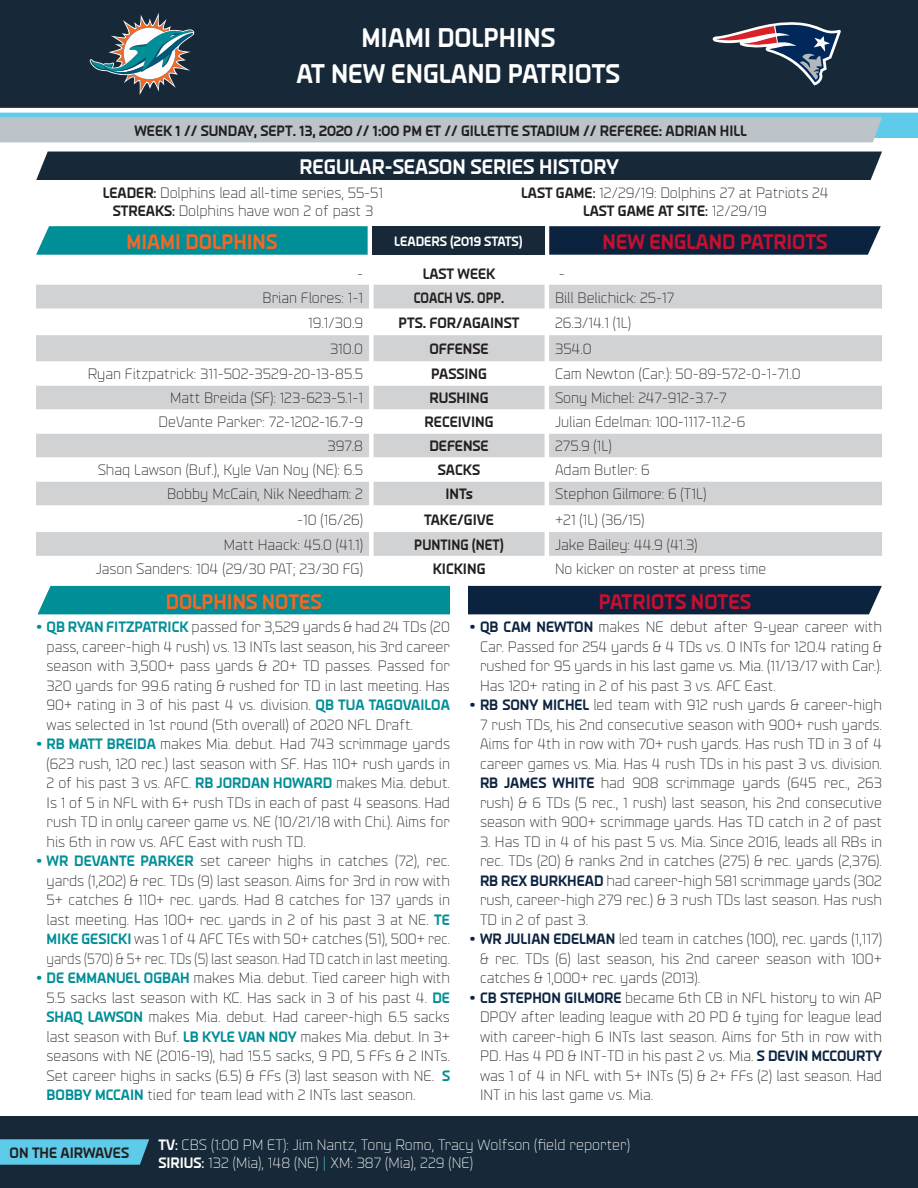
<style>
.page{position:relative;width:918px;height:1188px;background:#fff}
.page>*{position:absolute;margin:0;border:0;box-sizing:border-box;transform-origin:0 0}
.t1{font:700 27px "Endzone Tech Cond";color:#fff}
.t2{font:700 21px "Endzone Tech Cond";color:#c8102e}
.t3{font:700 21px "Endzone Tech Cond";color:#fff}
.t4{font:700 21px "Endzone Tech Cond";color:#f36824}
.t5{font:300 15px/19.5px "Endzone Tech Cond";color:#231f20;text-align:justify}
.t6{font:700 15px "Endzone Tech Cond";color:#231f20}
.t7{font:300 15px "Endzone Tech Cond";color:#fff}
.t8{font:700 15px "Endzone Tech Cond";color:#231f20;scale:.9 1}
.t9{font:700 15px "Endzone Tech Cond";color:#231f20;scale:.94 1}
.t10{font:700 13.5px "Endzone Tech Cond";color:#fff}
.s1{font-weight:700}
.s2{font-weight:500}
.s3{font-weight:300}
.s4{font-weight:700;color:#008e97}
.s5{font-weight:700;color:#0c2340}
.s6{color:#5dcbe9}
</style>
<div class="page">
<div style="left:36px;top:152px;width:846px;height:28px;background:#172938"></div>
<div style="left:0;top:0;width:918px;height:108px;background:#172938"></div>
<div style="left:0;top:112px;width:918px;height:26px;background:#5dcbe9"></div>
<div style="left:0;top:117px;width:882px;height:25px;background:#bcc4c9"></div>
<hr style="left:0;top:112px;width:918px;height:1px;background:#fff">
<svg style="left:713px;top:22px;width:128px;height:63px"></svg>
<div style="left:0;top:1116px;width:918px;height:72px;background:#172938"></div>
<svg style="left:0;top:1139px;width:149px;height:26px;background:#59c2df"></svg>
<div style="left:38px;top:586px;width:412px;height:28px;background:#008e97"></div>
<div style="left:468px;top:586px;width:414px;height:28px;background:#0c2340"></div>
<div style="left:36px;top:285px;width:846px;height:24px;background:#d1d2d4"></div>
<svg style="left:36px;top:335px;width:846px;height:221px;fill:#d1d2d4"></svg>
<svg style="left:36px;top:226px;width:332px;height:29px;background:#09929a"></svg>
<svg style="left:549px;top:226px;width:332px;height:29px;background:#142b46"></svg>
<svg style="left:90px;top:13px;width:104px;height:82px"></svg>
<div style="left:372px;top:226px;width:173px;height:29px;background:#172938"></div>
<p class="t1" style="left:361px;top:20px;width:195px">MIAMI DOLPHINS</p>
<p class="t1" style="left:297px;top:56px;width:325px">AT NEW ENGLAND PATRIOTS</p>
<p class="t6" style="left:134px;top:121px;width:614px">WEEK 1 // SUNDAY, SEPT. 13, 2020 // 1:00 PM ET // GILLETTE STADIUM // REFEREE: ADRIAN HILL</p>
<p class="t3" style="left:299px;top:154px;width:321px">REGULAR-SEASON SERIES HISTORY</p>
<p class="t5" style="left:103px;top:182px;width:282px"><span class="s1">LEADER</span><span class="s2">:</span> Dolphins lead all-time series, 55-51</p>
<p class="t5" style="left:113px;top:200px;width:262px"><span class="s1">STREAKS</span><span class="s2">:</span> Dolphins have won 2 of past 3</p>
<p class="t5" style="left:521px;top:182px;width:309px"><span class="s1">LAST GAME</span><span class="s2">:</span> 12/29/19: Dolphins 27 at Patriots 24</p>
<p class="t6" style="left:583px;top:201px;width:185px">LAST GAME AT SITE<span class="s2">:</span> <span class="s3">12/29/19</span></p>
<p class="t4" style="left:127px;top:228px;width:152px">MIAMI DOLPHINS</p>
<p class="t10" style="left:394px;top:233px;width:130px">LEADERS (2019 STATS)</p>
<p class="t2" style="left:603px;top:228px;width:226px">NEW ENGLAND PATRIOTS</p>
<p class="t5" style="left:357px;top:263px;width:7px">-</p>
<p class="t6" style="left:423px;top:264px;width:74px">LAST WEEK</p>
<p class="t5" style="left:559px;top:263px;width:7px">-</p>
<p class="t5" style="left:263px;top:287px;width:102px">Brian Flores: 1-1</p>
<p class="t8" style="left:414px;top:288px;width:102px">COACH VS. OPP.</p>
<p class="t5" style="left:555px;top:287px;width:121px">Bill Belichick: 25-17</p>
<p class="t5" style="left:308px;top:312px;width:56px">19.1/30.9</p>
<p class="t6" style="left:399px;top:313px;width:122px">PTS. FOR/AGAINST</p>
<p class="t5" style="left:555px;top:312px;width:78px">26.3/14.1 (1L)</p>
<p class="t5" style="left:330px;top:339px;width:35px">310.0</p>
<p class="t6" style="left:429px;top:340px;width:61px">OFFENSE</p>
<p class="t5" style="left:555px;top:339px;width:38px">354.0</p>
<p class="t5" style="left:88px;top:364px;width:277px">Ryan Fitzpatrick: 311-502-3529-20-13-85.5</p>
<p class="t6" style="left:431px;top:365px;width:57px">PASSING</p>
<p class="t5" style="left:555px;top:364px;width:247px">Cam Newton (Car.): 50-89-572-0-1-71.0</p>
<p class="t5" style="left:170px;top:388px;width:194px">Matt Breida (SF): 123-623-5.1-1</p>
<p class="t6" style="left:430px;top:389px;width:60px">RUSHING</p>
<p class="t5" style="left:555px;top:388px;width:173px">Sony Michel: 247-912-3.7-7</p>
<p class="t5" style="left:158px;top:412px;width:206px">DeVante Parker: 72-1202-16.7-9</p>
<p class="t6" style="left:425px;top:413px;width:70px">RECEIVING</p>
<p class="t5" style="left:555px;top:412px;width:192px">Julian Edelman: 100-1117-11.2-6</p>
<p class="t5" style="left:327px;top:436px;width:37px">397.8</p>
<p class="t6" style="left:429px;top:437px;width:61px">DEFENSE</p>
<p class="t5" style="left:555px;top:436px;width:58px">275.9 (1L)</p>
<p class="t5" style="left:98px;top:460px;width:267px">Shaq Lawson (Buf.), Kyle Van Noy (NE): 6.5</p>
<p class="t6" style="left:438px;top:461px;width:44px">SACKS</p>
<p class="t5" style="left:555px;top:460px;width:96px">Adam Butler: 6</p>
<p class="t5" style="left:167px;top:484px;width:197px">Bobby McCain, Nik Needham: 2</p>
<p class="t6" style="left:445px;top:485px;width:29px">INTs</p>
<p class="t5" style="left:555px;top:484px;width:153px">Stephon Gilmore: 6 (T1L)</p>
<p class="t5" style="left:297px;top:509px;width:67px">-10 (16/26)</p>
<p class="t6" style="left:424px;top:510px;width:71px">TAKE/GIVE</p>
<p class="t5" style="left:555px;top:509px;width:91px">+21 (1L) (36/15)</p>
<p class="t5" style="left:224px;top:534px;width:141px">Matt Haack: 45.0 (41.1)</p>
<p class="t9" style="left:414px;top:535px;width:97px">PUNTING (NET)</p>
<p class="t5" style="left:555px;top:534px;width:144px">Jake Bailey: 44.9 (41.3)</p>
<p class="t5" style="left:96px;top:558px;width:269px">Jason Sanders: 104 (29/30 PAT; 23/30 FG)</p>
<p class="t6" style="left:433px;top:559px;width:54px">KICKING</p>
<p class="t5" style="left:555px;top:558px;width:213px">No kicker on roster at press time</p>
<p class="t4" style="left:166px;top:588px;width:158px">DOLPHINS NOTES</p>
<p class="t2" style="left:599px;top:588px;width:153px">PATRIOTS NOTES</p>
<p class="t5" style="left:47px;top:617px;width:405px;text-indent:-10px"><span class="s4">• QB RYAN FITZPATRICK</span> passed for 3,529 yards &amp; had 24 TDs (20 pass, career-high 4 rush) vs. 13 INTs last season, his 3rd career season with 3,500+ pass yards &amp; 20+ TD passes. Passed for 320 yards for 99.6 rating &amp; rushed for TD in last meeting. Has 90+ rating in 3 of his past 4 vs. division. <span class="s4">QB TUA TAGOVAILOA </span>was selected in 1st round (5th overall) of 2020 NFL Draft.</p>
<p class="t5" style="left:47px;top:734px;width:405px;text-indent:-10px"><span class="s4">• RB MATT BREIDA</span> makes Mia. debut. Had 743 scrimmage yards (623 rush, 120 rec.) last season with SF. Has 110+ rush yards in 2 of his past 3 vs. AFC. <span class="s4">RB JORDAN HOWARD</span> makes Mia. debut.<br>Is 1 of 5 in NFL with 6+ rush TDs in each of past 4 seasons. Had rush TD in only career game vs. NE (10/21/18 with Chi.). Aims for his 6th in row vs. AFC East with rush TD.</p>
<p class="t5" style="left:47px;top:851px;width:405px;text-indent:-10px"><span class="s4">• WR DEVANTE PARKER</span> set career highs in catches (72), rec. yards (1,202) &amp; rec. TDs (9) last season. Aims for 3rd in row with 5+ catches &amp; 110+ rec. yards. Had 8 catches for 137 yards in last meeting. Has 100+ rec. yards in 2 of his past 3 at NE. <span class="s4">TE MIKE GESICKI</span> was 1 of 4 AFC TEs with 50+ catches (51), 500+ rec. yards (570) &amp; 5+ rec. TDs (5) last season. Had TD catch in last meeting.</p>
<p class="t5" style="left:47px;top:968px;width:405px;text-indent:-10px"><span class="s4">• DE EMMANUEL OGBAH</span> makes Mia. debut. Tied career high with 5.5 sacks last season with KC. Has sack in 3 of his past 4. <span class="s4">DE SHAQ LAWSON</span> makes Mia. debut. Had career-high 6.5 sacks last season with Buf. <span class="s4">LB KYLE VAN NOY</span> makes Mia. debut. In 3+ seasons with NE (2016-19), had 15.5 sacks, 9 PD, 5 FFs &amp; 2 INTs.<br>Set career highs in sacks (6.5) &amp; FFs (3) last season with NE. <span class="s4">S BOBBY MCCAIN</span> tied for team lead with 2 INTs last season.</p>
<p class="t5" style="left:480px;top:617px;width:404px;text-indent:-10px"><span class="s5">• QB CAM NEWTON</span> makes NE debut after 9-year career with Car. Passed for 254 yards &amp; 4 TDs vs. 0 INTs for 120.4 rating &amp; rushed for 95 yards in his last game vs. Mia. (11/13/17 with Car.).<br>Has 120+ rating in 2 of his past 3 vs. AFC East.</p>
<p class="t5" style="left:480px;top:695px;width:404px;text-indent:-10px"><span class="s5">• RB SONY MICHEL</span> led team with 912 rush yards &amp; career-high 7 rush TDs, his 2nd consecutive season with 900+ rush yards.<br>Aims for 4th in row with 70+ rush yards. Has rush TD in 3 of 4 career games vs. Mia. Has 4 rush TDs in his past 3 vs. division.<br><span class="s5">RB JAMES WHITE</span> had 908 scrimmage yards (645 rec., 263 rush) &amp; 6 TDs (5 rec., 1 rush) last season, his 2nd consecutive season with 900+ scrimmage yards. Has TD catch in 2 of past</p>
<p class="t5" style="left:480px;top:831px;width:404px">3. Has TD in 4 of his past 5 vs. Mia. Since 2016, leads all RBs in rec. TDs (20) &amp; ranks 2nd in catches (275) &amp; rec. yards (2,376).<br><span class="s5">RB REX BURKHEAD</span> had career-high 581 scrimmage yards (302 rush, career-high 279 rec.) &amp; 3 rush TDs last season. Has rush TD in 2 of past 3.</p>
<p class="t5" style="left:480px;top:929px;width:403px;text-indent:-10px"><span class="s5">• WR JULIAN EDELMAN</span> led team in catches (100), rec. yards (1,117) &amp; rec. TDs (6) last season, his 2nd career season with 100+ catches &amp; 1,000+ rec. yards (2013).</p>
<p class="t5" style="left:480px;top:987px;width:404px;text-indent:-10px"><span class="s5">• CB STEPHON GILMORE</span> became 6th CB in NFL history to win AP DPOY after leading league with 20 PD &amp; tying for league lead with career-high 6 INTs last season. Aims for 5th in row with PD. Has 4 PD &amp; INT-TD in his past 2 vs. Mia. <span class="s5">S DEVIN MCCOURTY </span>was 1 of 4 in NFL with 5+ INTs (5) &amp; 2+ FFs (2) last season. Had INT in his last game vs. Mia.</p>
<p class="t6" style="left:10px;top:1143px;width:121px">ON THE AIRWAVES</p>
<p class="t7" style="left:158px;top:1136px;width:473px"><span class="s1">TV</span><span class="s2">:</span> CBS (1:00 PM ET): Jim Nantz, Tony Romo, Tracy Wolfson (field reporter)</p>
<p class="t7" style="left:158px;top:1154px;width:316px"><span class="s1">SIRIUS</span><span class="s2">:</span> 132 (Mia), 148 (NE) <span class="s6">|</span> XM: 387 (Mia), 229 (NE)</p>
</div>
